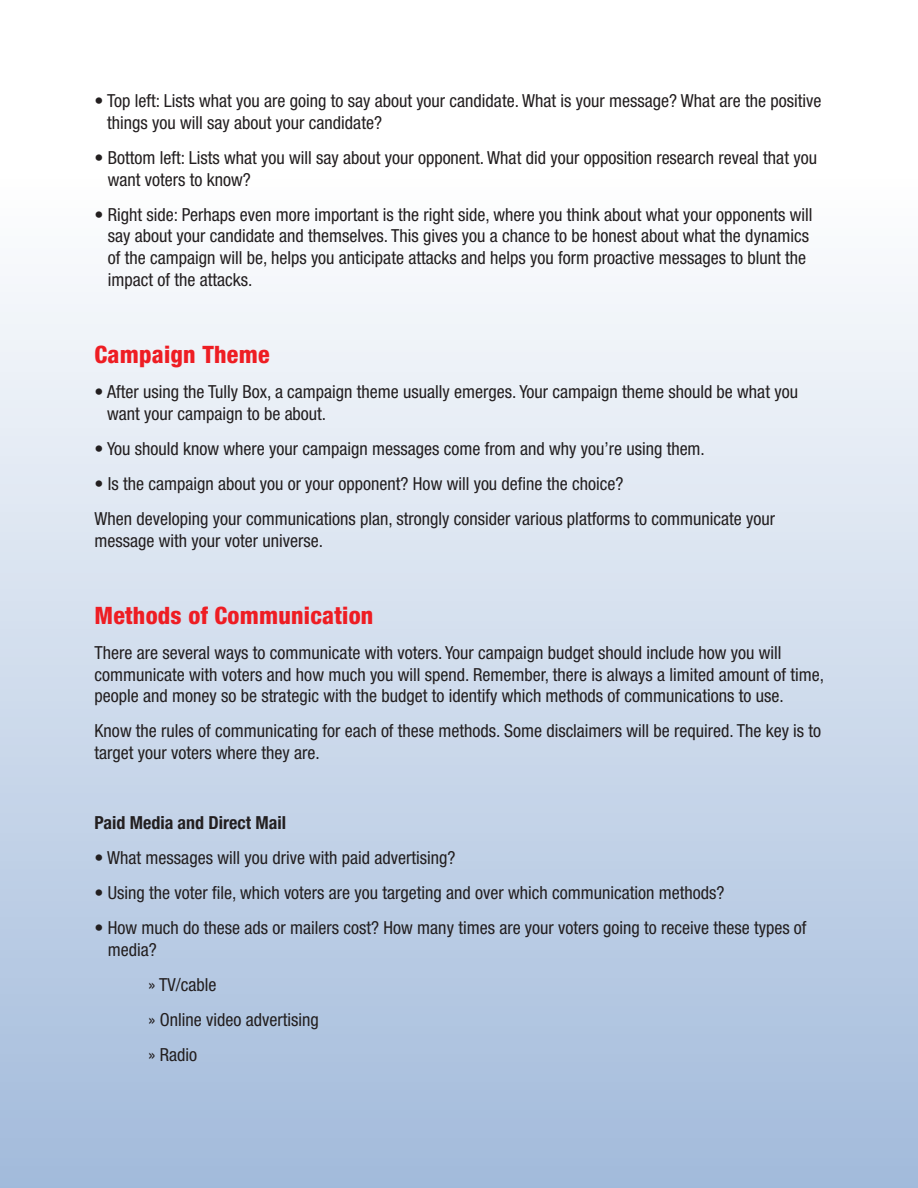
<style>
.page{position:relative;width:918px;height:1188px;background:#fff}
.page>*{position:absolute;margin:0;border:0;box-sizing:border-box;transform-origin:0 0}
.t1{font:800 condensed 24px "Helvetica Neue LT Std";letter-spacing:.01em;color:#ee1d23}
.t2{font:condensed 18px/21.6px "Helvetica Neue LT Std";color:#231f20}
.t3{font:700 condensed 18px "Helvetica Neue LT Std";color:#231f20}
</style>
<div class="page">
<div style="left:0;top:175px;width:918px;height:1013px;background:linear-gradient(to bottom,#fefefe,#a2badb)"></div>
<p class="t2" style="left:107px;top:90px;width:716px;text-indent:-13px">• Top left: Lists what you are going to say about your candidate. What is your message? What are the positive things you will say about your candidate?</p>
<p class="t2" style="left:108px;top:147px;width:711px;text-indent:-13px">• Bottom left: Lists what you will say about your opponent. What did your opposition research reveal that you want voters to know?</p>
<p class="t2" style="left:108px;top:203px;width:706px;text-indent:-13px">• Right side: Perhaps even more important is the right side, where you think about what your opponents will say about your candidate and themselves. This gives you a chance to be honest about what the dynamics of the campaign will be, helps you anticipate attacks and helps you form proactive messages to blunt the impact of the attacks.</p>
<h1 class="t1" style="left:94px;top:340px;width:177px">Campaign Theme</h1>
<p class="t2" style="left:107px;top:381px;width:692px;text-indent:-13px">• After using the Tully Box, a campaign theme usually emerges. Your campaign theme should be what you want your campaign to be about.</p>
<p class="t2" style="left:94px;top:437px;width:612px">• You should know where your campaign messages come from and why you’re using them.</p>
<p class="t2" style="left:94px;top:466px;width:682px;line-height:35.1px">• Is the campaign about you or your opponent? How will you define the choice?<br>When developing your communications plan, strongly consider various platforms to communicate your</p>
<p class="t2" style="left:94px;top:529px;width:230px">message with your voter universe.</p>
<h1 class="t1" style="left:94px;top:601px;width:280px">Methods of Communication</h1>
<p class="t2" style="left:94px;top:642px;width:731px">There are several ways to communicate with voters. Your campaign budget should include how you will communicate with voters and how much you will spend. Remember, there is always a limited amount of time, people and money so be strategic with the budget to identify which methods of communications to use.</p>
<p class="t2" style="left:94px;top:720px;width:728px">Know the rules of communicating for each of these methods. Some disclaimers will be required. The key is to target your voters where they are.</p>
<p class="t3" style="left:94px;top:812px;width:193px">Paid Media and Direct Mail</p>
<p class="t2" style="left:94px;top:847px;width:363px">• What messages will you drive with paid advertising?</p>
<p class="t2" style="left:94px;top:882px;width:632px">• Using the voter file, which voters are you targeting and over which communication methods?</p>
<p class="t2" style="left:108px;top:917px;width:700px;text-indent:-13px">• How much do these ads or mailers cost? How many times are your voters going to receive these types of media?</p>
<p class="t2" style="left:148px;top:967px;width:172px;line-height:35.1px">» TV/cable<br>» Online video advertising » Radio</p>
</div>
